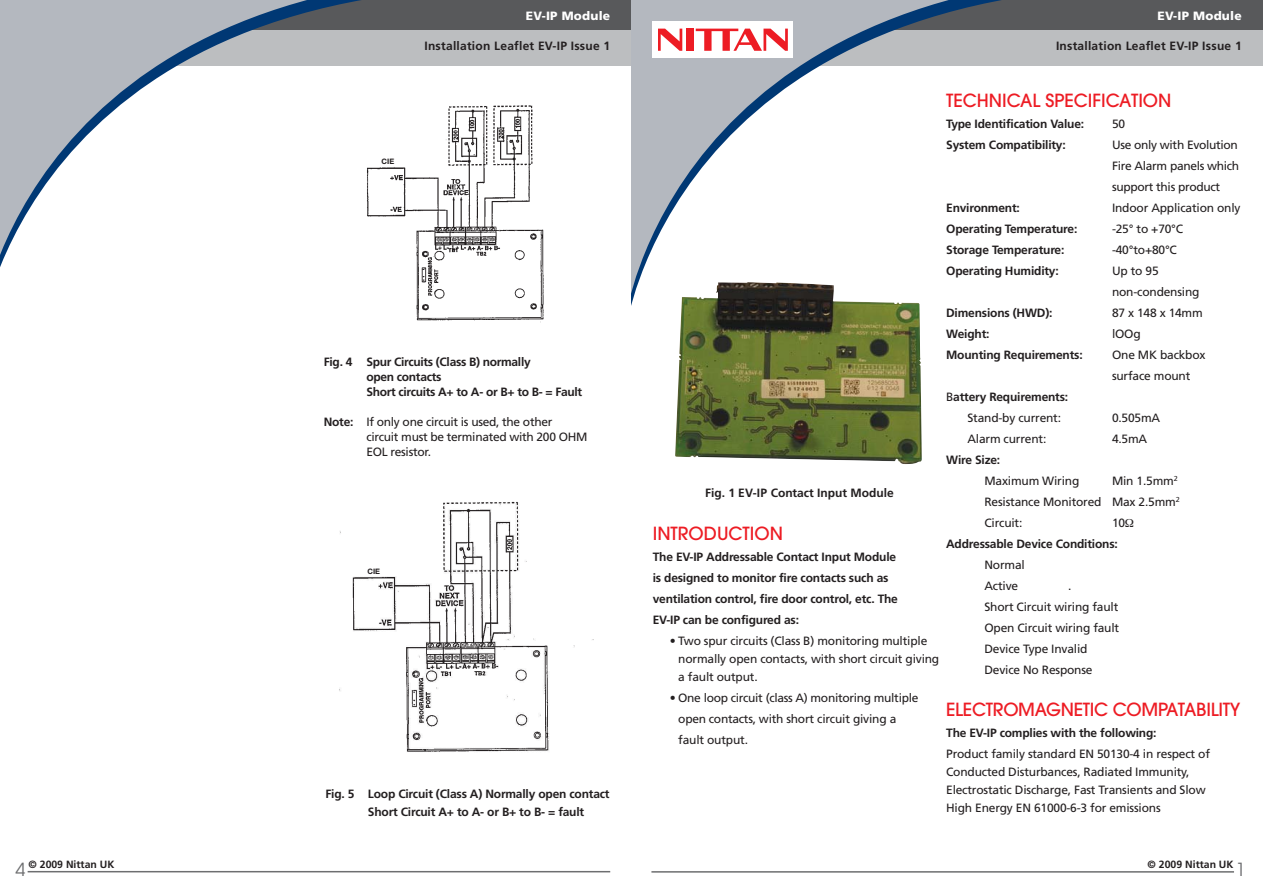
<style>
.page{position:relative;width:1263px;height:893px;background:#fff}
.page>*{position:absolute;margin:0;border:0;box-sizing:border-box;transform-origin:0 0}
.t1{font:500 18px "Avant Garde";letter-spacing:-.015em;color:#ed1c24}
.t2{font:18px "Avant Garde";color:#6d6e70}
.t3{font:12px/21px "Frutiger";letter-spacing:-.015em;color:#231f20}
.t4{font:700 12px/21px "Frutiger";letter-spacing:-.015em;color:#231f20}
.t5{font:700 12px "Frutiger";letter-spacing:.02em;color:#231f20}
.t6{font:900 12px "Frutiger";letter-spacing:.02em;color:#fff}
.t7{font:700 10.5px "Frutiger";color:#231f20}
.t8{font:700 7.5px "Helvetica Neue";color:#231f20}
.s1{font-weight:700}
.s2{font-weight:400}
</style>
<div class="page">
<div style="left:0;top:0;width:1263px;height:39px;background:#58595b"></div>
<div style="left:0;top:30px;width:1263px;height:36px;background:#bcbec0"></div>
<svg style="left:632px;top:0;width:369px;height:303px"></svg>
<svg style="left:0;top:0;width:361px;height:267px"></svg>
<hr style="left:28px;top:871px;width:582px;height:1px;background:#6d6e70">
<hr style="left:651px;top:871px;width:583px;height:2px;background:#6d6e70">
<div style="left:653px;top:21px;width:140px;height:37px;background:#fff"></div>
<div style="left:686px;top:29px;width:7px;height:22px;background:#ed1c24"></div>
<svg style="left:658px;top:29px;width:24px;height:22px"></svg>
<svg style="left:696px;top:29px;width:92px;height:22px"></svg>
<img style="left:339px;top:501px;width:255px;height:251px">
<img style="left:675px;top:282px;width:247px;height:183px">
<div style="left:351px;top:556px;width:65px;height:19px;background:#fff"></div>
<img style="left:339px;top:95px;width:205px;height:228px">
<div style="left:365px;top:146px;width:65px;height:19px;background:#fff"></div>
<p class="t6" style="left:526px;top:11px;width:86px">EV-IP Module</p>
<p class="t5" style="left:424px;top:41px;width:187px">Installation Leaflet EV-IP Issue 1</p>
<p class="t8" style="left:382px;top:158px;width:14px">CIE</p>
<p class="t4" style="left:366px;top:355px;width:217px;line-height:15px;text-indent:-43px">Fig. 4 Spur Circuits (Class B) normally<br>open contacts<br>Short circuits A+ to A- or B+ to B- = Fault</p>
<p class="t3" style="left:366px;top:415px;width:222px;line-height:15px;text-indent:-43px"><span class="s1">Note:</span> If only one circuit is used, the other circuit must be terminated with 200 OHM<br>EOL resistor.</p>
<p class="t8" style="left:367px;top:568px;width:14px">CIE</p>
<p class="t4" style="left:368px;top:786px;width:243px;line-height:18px;text-indent:-42px">Fig. 5 Loop Circuit (Class A) Normally open contact<br>Short Circuit A+ to A- or B+ to B- = fault</p>
<p class="t6" style="left:1157px;top:11px;width:86px">EV-IP Module</p>
<p class="t5" style="left:1056px;top:41px;width:187px">Installation Leaflet EV-IP Issue 1</p>
<h1 class="t1" style="left:946px;top:94px;width:227px">TECHNICAL SPECIFICATION</h1>
<p class="t4" style="left:946px;top:114px;width:139px">Type Identification Value:</p>
<p class="t3" style="left:1112px;top:114px;width:15px">50</p>
<p class="t4" style="left:946px;top:135px;width:121px">System Compatibility:</p>
<p class="t3" style="left:1112px;top:135px;width:129px;text-align:justify">Use only with Evolution Fire Alarm panels which support this product</p>
<p class="t4" style="left:946px;top:198px;width:75px">Environment:</p>
<p class="t3" style="left:1112px;top:198px;width:130px">Indoor Application only</p>
<p class="t4" style="left:946px;top:219px;width:133px">Operating Temperature:</p>
<p class="t3" style="left:1112px;top:219px;width:73px">-25° to +70°C</p>
<p class="t4" style="left:946px;top:240px;width:120px">Storage Temperature:</p>
<p class="t3" style="left:1112px;top:240px;width:66px">-40°to+80°C</p>
<p class="t4" style="left:946px;top:261px;width:114px">Operating Humidity:</p>
<p class="t3" style="left:1112px;top:261px;width:89px">Up to 95 non-condensing</p>
<p class="t4" style="left:946px;top:303px;width:108px">Dimensions (HWD):</p>
<p class="t3" style="left:1112px;top:303px;width:92px">87 x 148 x 14mm</p>
<p class="t4" style="left:946px;top:324px;width:45px">Weight:</p>
<p class="t3" style="left:1112px;top:324px;width:30px">lOOg</p>
<p class="t4" style="left:946px;top:345px;width:138px">Mounting Requirements:</p>
<p class="t3" style="left:1112px;top:345px;width:95px">One MK backbox surface mount</p>
<p class="t4" style="left:967px;top:387px;width:102px;text-indent:-21px"><span class="s2">B</span>attery Requirements:<br><span class="s2">Stand-by current:</span></p>
<p class="t3" style="left:1112px;top:408px;width:50px">0.505mA</p>
<p class="t3" style="left:967px;top:429px;width:80px">Alarm current:</p>
<p class="t3" style="left:1112px;top:429px;width:37px">4.5mA</p>
<p class="t4" style="left:946px;top:450px;width:56px">Wire Size:</p>
<p class="t3" style="left:984px;top:471px;width:96px">Maximum Wiring</p>
<p class="t3" style="left:984px;top:471px;width:197px;text-indent:128px">Min 1.5mm<sup>2<br></sup>Resistance Monitored Max 2.5mm<sup>2<br></sup>Circuit:</p>
<p class="t4" style="left:705px;top:483px;width:190px">Fig. 1 EV-IP Contact Input Module</p>
<p class="t3" style="left:1112px;top:513px;width:15px">10</p>
<p class="t4" style="left:946px;top:534px;width:173px">Addressable Device Conditions:</p>
<p class="t3" style="left:984px;top:555px;width:42px">Normal<br>Active</p>
<p class="t3" style="left:984px;top:576px;width:136px;text-indent:84px">.<br>Short Circuit wiring fault<br>Open Circuit wiring fault<br>Device Type Invalid<br>Device No Response</p>
<h1 class="t1" style="left:946px;top:703px;width:296px">ELECTROMAGNETIC COMPATABILITY</h1>
<p class="t4" style="left:946px;top:723px;width:212px">The EV-IP complies with the following:</p>
<p class="t3" style="left:946px;top:746px;width:265px;line-height:18px">Product family standard EN 50130-4 in respect of Conducted Disturbances, Radiated Immunity, Electrostatic Discharge, Fast Transients and Slow High Energy EN 61000-6-3 for emissions</p>
<h1 class="t1" style="left:653px;top:526px;width:132px">INTRODUCTION</h1>
<p class="t4" style="left:653px;top:547px;width:247px">The EV-IP Addressable Contact Input Module is designed to monitor fire contacts such as ventilation control, fire door control, etc. The EV-IP can be configured as:</p>
<p class="t3" style="left:678px;top:632px;width:263px;line-height:18px;text-indent:-9px">• Two spur circuits (Class B) monitoring multiple normally open contacts, with short circuit giving a fault output.</p>
<p class="t3" style="left:678px;top:688px;width:242px;text-indent:-9px">• One loop circuit (class A) monitoring multiple open contacts, with short circuit giving a fault output.</p>
<p class="t7" style="left:29px;top:860px;width:87px">© 2009 Nittan UK</p>
<p class="t7" style="left:1148px;top:860px;width:87px">© 2009 Nittan UK</p>
<h1 class="t2" style="left:16px;top:863px;width:11px">4</h1>
<h1 class="t2" style="left:1236px;top:863px;width:11px">1</h1>
</div>
